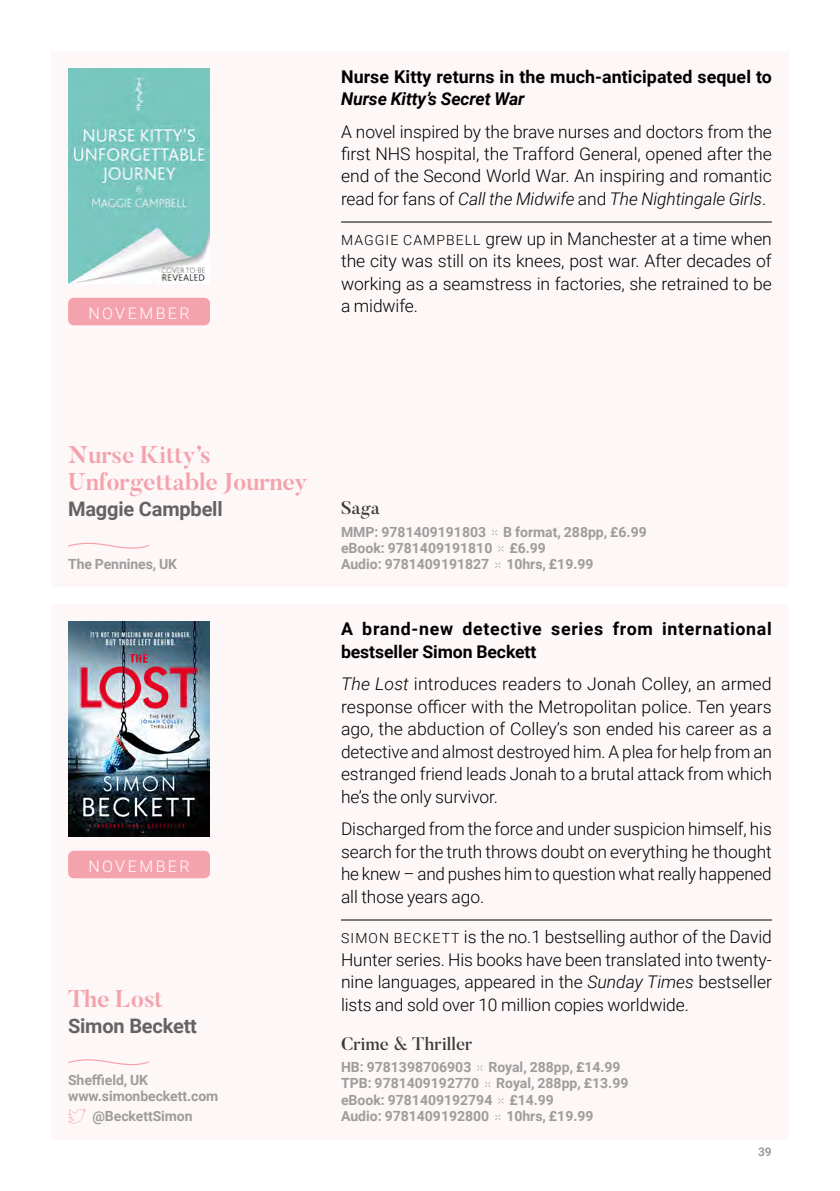
<style>
.page{position:relative;width:840px;height:1191px;background:#fff}
.page>*{position:absolute;margin:0;border:0;box-sizing:border-box;transform-origin:0 0}
.t1{font:700 24px/26.6px "Butler";letter-spacing:-.005em;color:#f4a3ac}
.t2{font:700 20px "Roboto";letter-spacing:-.01em;color:#646363}
.t3{font:500 18px "Butler";letter-spacing:.005em;color:#3c3c3b}
.t4{font:700 17.6px/22.4px "Roboto";letter-spacing:.04em;color:#000}
.t5{font:700 17.6px "Roboto";letter-spacing:.005em;color:#000}
.t6{font:italic 700 17.6px "Roboto";letter-spacing:-.005em;color:#000}
.t7{font:300 17.4px/22.4px "Roboto";letter-spacing:-.005em;color:#000;text-align:justify}
.t8{font:300 16px "Roboto";letter-spacing:.155em;color:#fff}
.t9{font:700 14px/16.4px "Roboto";color:#9d9d9c}
.t10{font:700 12px "Roboto";color:#9d9d9c}
.s1{font-style:italic}
.s2{font-size:14px}
</style>
<div class="page">
<div style="left:51px;top:51px;width:737px;height:536px;background:#fef7f7"></div>
<svg style="left:68px;top:542px;width:81px;height:6px"></svg>
<hr style="left:341px;top:222px;width:430px;height:1px;background:#000">
<svg style="left:492px;top:530px;width:5px;height:5px"></svg>
<svg style="left:498px;top:546px;width:5px;height:5px"></svg>
<svg style="left:495px;top:562px;width:5px;height:6px"></svg>
<img style="left:69px;top:68px;width:140px;height:215px">
<div style="left:68px;top:298px;width:142px;height:27px;background:#f4a3ac;border-radius:6px"></div>
<div style="left:51px;top:604px;width:737px;height:536px;background:#fef7f7"></div>
<svg style="left:68px;top:1059px;width:81px;height:6px"></svg>
<svg style="left:68px;top:1108px;width:18px;height:15px"></svg>
<hr style="left:341px;top:919px;width:430px;height:1px;background:#000">
<svg style="left:477px;top:1065px;width:5px;height:5px"></svg>
<svg style="left:485px;top:1082px;width:5px;height:5px"></svg>
<svg style="left:498px;top:1098px;width:5px;height:5px"></svg>
<svg style="left:495px;top:1115px;width:5px;height:5px"></svg>
<img style="left:68px;top:621px;width:142px;height:215px">
<div style="left:68px;top:850px;width:142px;height:28px;background:#f4a3ac;border-radius:6px"></div>
<p class="t8" style="left:88px;top:302px;width:103px">NOVEMBER</p>
<p class="t5" style="left:341px;top:64px;width:432px">Nurse Kitty returns in the much-anticipated sequel to</p>
<p class="t6" style="left:341px;top:87px;width:185px">Nurse Kitty’s Secret War</p>
<p class="t7" style="left:341px;top:120px;width:432px">A novel inspired by the brave nurses and doctors from the first NHS hospital, the Trafford General, opened after the end of the Second World War. An inspiring and romantic read for fans of <span class="s1">Call the Midwife</span> and <span class="s1">The Nightingale Girls</span>.</p>
<p class="t7" style="left:341px;top:227px;width:432px"><span class="s2">MAGGIE CAMPBELL</span> grew up in Manchester at a time when the city was still on its knees, post war. After decades of working as a seamstress in factories, she retrained to be a midwife.</p>
<h1 class="t1" style="left:68px;top:442px;width:241px">Nurse Kitty’s<br>Unforgettable Journey</h1>
<p class="t2" style="left:68px;top:495px;width:156px">Maggie Campbell</p>
<p class="t9" style="left:68px;top:555px;width:110px">The Pennines, UK</p>
<p class="t8" style="left:88px;top:854px;width:103px">NOVEMBER</p>
<h1 class="t1" style="left:68px;top:985px;width:96px">The Lost</h1>
<p class="t2" style="left:68px;top:1012px;width:130px">Simon Beckett</p>
<p class="t9" style="left:68px;top:1071px;width:152px">Sheffield, UK www.simonbeckett.com</p>
<p class="t9" style="left:92px;top:1107px;width:102px">@BeckettSimon</p>
<p class="t3" style="left:341px;top:496px;width:40px">Saga</p>
<p class="t9" style="left:341px;top:523px;width:307px">MMP: 9781409191803 B format, 288pp, £6.99 eBook: 9781409191810 £6.99<br>Audio: 9781409191827 10hrs, £19.99</p>
<p class="t4" style="left:341px;top:617px;width:432px">A brand-new detective series from international bestseller Simon Beckett</p>
<p class="t7" style="left:341px;top:672px;width:432px"><span class="s1">The Lost</span> introduces readers to Jonah Colley, an armed response officer with the Metropolitan police. Ten years ago, the abduction of Colley’s son ended his career as a detective and almost destroyed him. A plea for help from an estranged friend leads Jonah to a brutal attack from which he’s the only survivor.</p>
<p class="t7" style="left:341px;top:817px;width:432px">Discharged from the force and under suspicion himself, his search for the truth throws doubt on everything he thought he knew – and pushes him to question what really happened all those years ago.</p>
<p class="t7" style="left:341px;top:925px;width:432px"><span class="s2">SIMON BECKETT</span> is the no.1 bestselling author of the David Hunter series. His books have been translated into twenty&shy;nine languages, appeared in the <span class="s1">Sunday Times</span> bestseller lists and sold over 10 million copies worldwide.</p>
<p class="t3" style="left:341px;top:1031px;width:133px">Crime &amp; Thriller</p>
<p class="t9" style="left:341px;top:1058px;width:289px">HB: 9781398706903 Royal, 288pp, £14.99<br>TPB: 9781409192770 Royal, 288pp, £13.99 eBook: 9781409192794 £14.99<br>Audio: 9781409192800 10hrs, £19.99</p>
<p class="t10" style="left:757px;top:1143px;width:15px">39</p>
</div>
